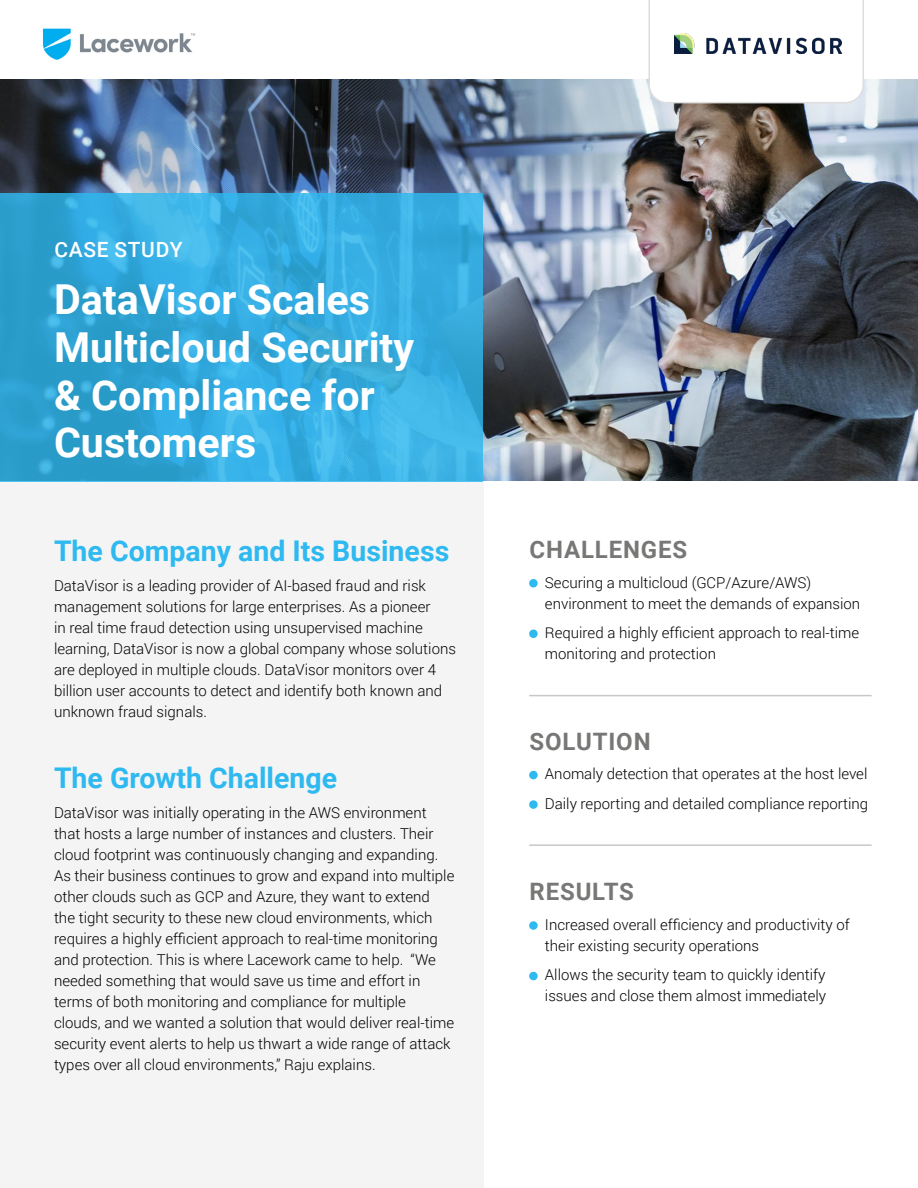
<style>
.page{position:relative;width:918px;height:1188px;background:#fff}
.page>*{position:absolute;margin:0;border:0;box-sizing:border-box;transform-origin:0 0}
.t1{font:700 41.25px/47.7px "Roboto";color:#fff}
.t2{font:700 28.5px "Roboto";color:#2eb9f0}
.t3{font:700 24px "Roboto";letter-spacing:.035em;color:#777776}
.t4{font:500 21px "Roboto";letter-spacing:.035em;color:#fff}
.t5{font:300 15px/21px "Roboto";color:#000}
.t6{font:300 15px/21px "Roboto";color:#020203}
</style>
<div class="page">
<div style="left:0;top:475px;width:483px;height:713px;background:#f4f4f4"></div>
<img style="left:0;top:79px;width:918px;height:401px">
<svg style="left:0;top:193px;width:483px;height:288px;background:#34aadc"></svg>
<div style="left:529px;top:579px;width:9px;height:9px;background:#2eb9f0;border-radius:50%"></div>
<div style="left:529px;top:630px;width:9px;height:8px;background:#2eb9f0;border-radius:50%"></div>
<div style="left:529px;top:771px;width:9px;height:8px;background:#2eb9f0;border-radius:50%"></div>
<div style="left:529px;top:800px;width:9px;height:9px;background:#2eb9f0;border-radius:50%"></div>
<div style="left:529px;top:921px;width:9px;height:9px;background:#2eb9f0;border-radius:50%"></div>
<div style="left:529px;top:972px;width:9px;height:8px;background:#2eb9f0;border-radius:50%"></div>
<hr style="left:529px;top:695px;width:343px;height:1px;background:#c8c8c9">
<hr style="left:529px;top:844px;width:343px;height:2px;background:#c8c8c9">
<svg style="left:648px;top:0;width:216px;height:103px"></svg>
<img style="left:675px;top:33px;width:167px;height:20px">
<img style="left:42px;top:28px;width:153px;height:32px">
<h3 class="t4" style="left:54px;top:234px;width:130px">CASE STUDY</h3>
<h1 class="t1" style="left:54px;top:274px;width:362px">DataVisor Scales<br>Multicloud Security &amp; Compliance for<br>Customers</h1>
<h2 class="t2" style="left:54px;top:531px;width:397px">The Company and Its Business</h2>
<p class="t6" style="left:54px;top:575px;width:404px">DataVisor is a leading provider of AI-based fraud and risk management solutions for large enterprises. As a pioneer<br>in real time fraud detection using unsupervised machine learning, DataVisor is now a global company whose solutions are deployed in multiple clouds. DataVisor monitors over 4 billion user accounts to detect and identify both known and unknown fraud signals.</p>
<h2 class="t2" style="left:54px;top:758px;width:285px">The Growth Challenge</h2>
<p class="t5" style="left:54px;top:801px;width:402px">DataVisor was initially operating in the AWS environment that hosts a large number of instances and clusters. Their cloud footprint was continuously changing and expanding.<br>As their business continues to grow and expand into multiple other clouds such as GCP and Azure, they want to extend the tight security to these new cloud environments, which requires a highly efficient approach to real-time monitoring and protection. This is where Lacework came to help. “We needed something that would save us time and effort in terms of both monitoring and compliance for multiple clouds, and we wanted a solution that would deliver real-time security event alerts to help us thwart a wide range of attack types over all cloud environments,” Raju explains.</p>
<h3 class="t3" style="left:530px;top:533px;width:159px">CHALLENGES</h3>
<p class="t5" style="left:545px;top:571px;width:317px">Securing a multicloud (GCP/Azure/AWS) environment to meet the demands of expansion</p>
<p class="t5" style="left:545px;top:622px;width:316px">Required a highly efficient approach to real-time monitoring and protection</p>
<h3 class="t3" style="left:530px;top:724px;width:123px">SOLUTION</h3>
<p class="t5" style="left:545px;top:759px;width:325px;line-height:29.5px">Anomaly detection that operates at the host level<br>Daily reporting and detailed compliance reporting</p>
<h3 class="t3" style="left:530px;top:875px;width:106px">RESULTS</h3>
<p class="t5" style="left:545px;top:913px;width:306px">Increased overall efficiency and productivity of their existing security operations</p>
<p class="t5" style="left:545px;top:964px;width:283px">Allows the security team to quickly identify issues and close them almost immediately</p>
</div>
